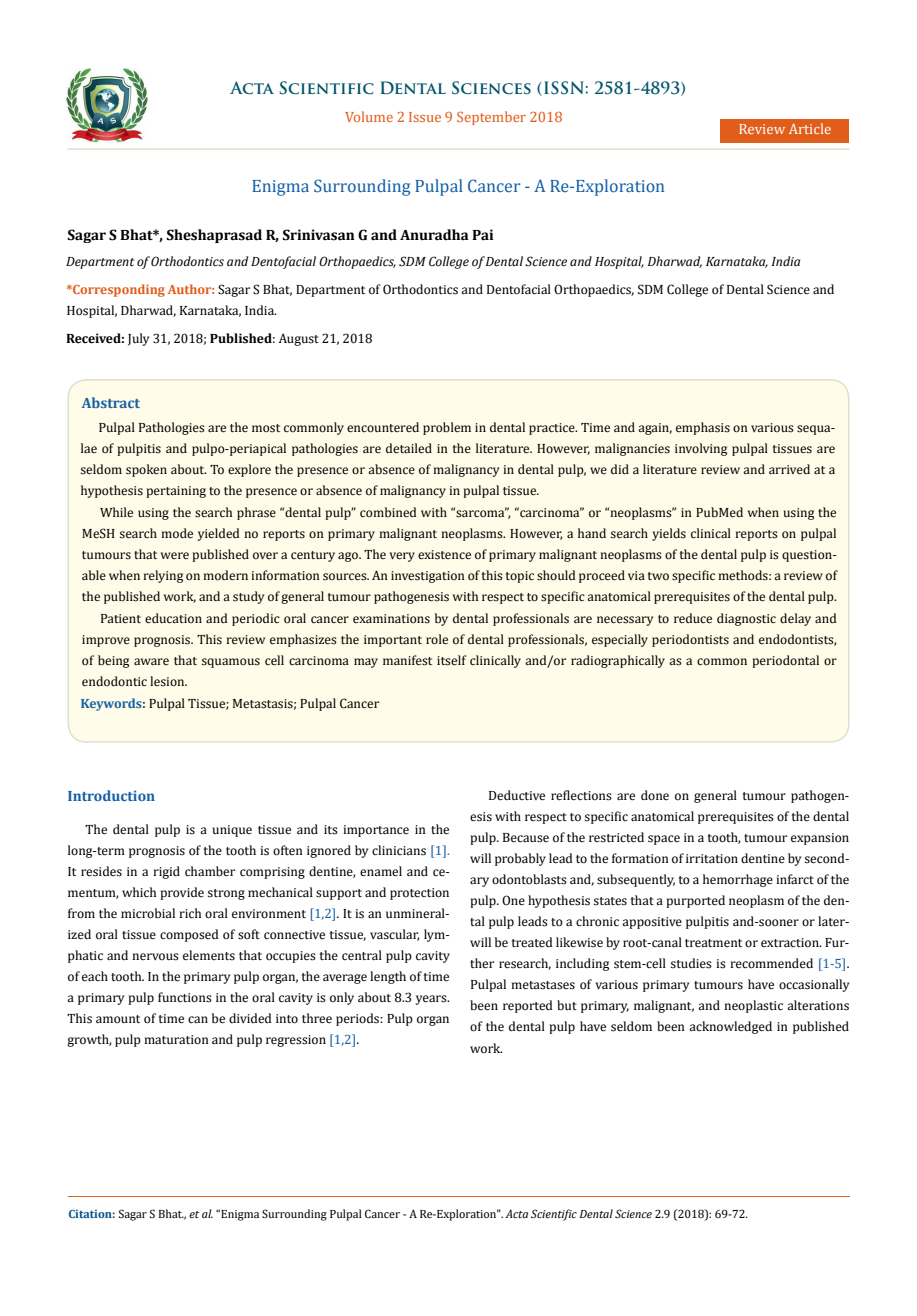
<style>
.page{position:relative;width:917px;height:1316px;background:#fff}
.page>*{position:absolute;margin:0;border:0;box-sizing:border-box;transform-origin:0 0}
.t1{font:18px "Cambria";color:#1560a6}
.t2{font:700 16.5px "Trajan Pro";color:#02546a}
.t3{font:700 15px "Cambria";color:#000}
.t4{font:15px "Cambria";color:#e05d1a}
.t5{font:700 15px "Cambria";color:#1560a6}
.t6{font:15px "Cambria";color:#fff}
.t7{font:13.5px/21px "Cambria";color:#000;text-align:justify}
.t8{font:italic 13.5px/28px "Cambria";color:#000}
.t9{font:12px "Cambria";color:#000}
.s1{font-weight:700;font-style:normal;color:#e05d1a}
.s2{font-style:normal}
.s3{font-weight:700}
.s4{font-weight:700;color:#1560a6}
.s5{font-weight:700;color:#0e546a}
.s6{color:#1560a6}
.s7{font-weight:700;color:#035089}
.s8{font-style:italic}
</style>
<div class="page">
<img style="left:67px;top:68px;width:80px;height:74px">
<div style="left:720px;top:119px;width:129px;height:23px;background:#e05d1a"></div>
<hr style="left:68px;top:1196px;width:782px;height:1px;background:#e05d1a">
<hr style="left:67px;top:148px;width:782px;height:2px;background:#e0dfcd">
<div style="left:68px;top:380px;width:780px;height:362px;background:#fffde9;border-radius:18px"></div>
<div style="left:67px;top:379px;width:782px;height:363px;border:2px solid #e0dfcd;border-radius:18px"></div>
<p class="t2" style="left:231px;top:77px;width:457px">Acta Scientific Dental Sciences (ISSN: 2581-4893)</p>
<p class="t4" style="left:345px;top:108px;width:219px">Volume 2 Issue 9 September 2018</p>
<p class="t6" style="left:738px;top:120px;width:94px">Review Article</p>
<h1 class="t1" style="left:251px;top:175px;width:415px">Enigma Surrounding Pulpal Cancer - A Re-Exploration</h1>
<p class="t3" style="left:67px;top:224px;width:428px">Sagar S Bhat*, Sheshaprasad R, Srinivasan G and Anuradha Pai</p>
<p class="t8" style="left:66px;top:247px;width:770px">Department of Orthodontics and Dentofacial Orthopaedics, SDM College of Dental Science and Hospital, Dharwad, Karnataka, India <span class="s1">*Corresponding Author:</span> <span class="s2">Sagar S Bhat, Department of Orthodontics and Dentofacial Orthopaedics, SDM College of Dental Science and</span></p>
<p class="t7" style="left:66px;top:300px;width:212px">Hospital, Dharwad, Karnataka, India.</p>
<p class="t7" style="left:66px;top:328px;width:308px"><span class="s3">Received:</span> July 31, 2018; <span class="s3">Published</span>: August 21, 2018</p>
<p class="t5" style="left:82px;top:392px;width:60px">Abstract</p>
<p class="t7" style="left:80px;top:416px;width:756px;text-indent:18px">Pulpal Pathologies are the most commonly encountered problem in dental practice. Time and again, emphasis on various sequa&shy;lae of pulpitis and pulpo-periapical pathologies are detailed in the literature. However, malignancies involving pulpal tissues are seldom spoken about. To explore the presence or absence of malignancy in dental pulp, we did a literature review and arrived at a hypothesis pertaining to the presence or absence of malignancy in pulpal tissue.</p>
<p class="t7" style="left:100px;top:502px;width:738px">While using the search phrase “dental pulp” combined with “sarcoma”, “carcinoma” or “neoplasms” in PubMed when using the</p>
<p class="t7" style="left:82px;top:523px;width:756px">MeSH search mode yielded no reports on primary malignant neoplasms. However, a hand search yields clinical reports on pulpal</p>
<p class="t7" style="left:82px;top:544px;width:756px">tumours that were published over a century ago. The very existence of primary malignant neoplasms of the dental pulp is question-</p>
<p class="t7" style="left:82px;top:565px;width:756px">able when relying on modern information sources. An investigation of this topic should proceed via two specific methods: a review of</p>
<p class="t7" style="left:82px;top:586px;width:756px">the published work, and a study of general tumour pathogenesis with respect to specific anatomical prerequisites of the dental pulp.</p>
<p class="t7" style="left:100px;top:608px;width:738px">Patient education and periodic oral cancer examinations by dental professionals are necessary to reduce diagnostic delay and</p>
<p class="t7" style="left:82px;top:629px;width:756px">improve prognosis. This review emphasizes the important role of dental professionals, especially periodontists and endodontists,</p>
<p class="t7" style="left:82px;top:650px;width:756px">of being aware that squamous cell carcinoma may manifest itself clinically and/or radiographically as a common periodontal or</p>
<p class="t7" style="left:82px;top:671px;width:107px">endodontic lesion.</p>
<p class="t7" style="left:80px;top:692px;width:300px"><span class="s4">Keywords</span><span class="s5">:</span> Pulpal Tissue; Metastasis; Pulpal Cancer</p>
<p class="t5" style="left:67px;top:785px;width:89px">Introduction</p>
<p class="t7" style="left:67px;top:819px;width:384px;text-indent:18px">The dental pulp is a unique tissue and its importance in the long-term prognosis of the tooth is often ignored by clinicians <span class="s6">[1].<br></span>It resides in a rigid chamber comprising dentine, enamel and ce&shy;mentum, which provide strong mechanical support and protection from the microbial rich oral environment <span class="s6">[1,2]</span>. It is an unmineral&shy;ized oral tissue composed of soft connective tissue, vascular, lym&shy;phatic and nervous elements that occupies the central pulp cavity of each tooth. In the primary pulp organ, the average length of time a primary pulp functions in the oral cavity is only about 8.3 years.<br>This amount of time can be divided into three periods: Pulp organ growth, pulp maturation and pulp regression <span class="s6">[1,2]</span>.</p>
<p class="t7" style="left:470px;top:785px;width:381px;text-indent:18px">Deductive reflections are done on general tumour pathogen&shy;esis with respect to specific anatomical prerequisites of the dental pulp. Because of the restricted space in a tooth, tumour expansion will probably lead to the formation of irritation dentine by second&shy;ary odontoblasts and, subsequently, to a hemorrhage infarct of the pulp. One hypothesis states that a purported neoplasm of the den&shy;tal pulp leads to a chronic appositive pulpitis and-sooner or later&shy;will be treated likewise by root-canal treatment or extraction. Fur&shy;ther research, including stem-cell studies is recommended <span class="s6">[1-5]</span>.<br>Pulpal metastases of various primary tumours have occasionally been reported but primary, malignant, and neoplastic alterations of the dental pulp have seldom been acknowledged in published work.</p>
<p class="t9" style="left:68px;top:1206px;width:681px"><span class="s7">Citation:</span> Sagar S Bhat<span class="s8">., et al.</span> “Enigma Surrounding Pulpal Cancer - A Re-Exploration". <span class="s8">Acta Scientific Dental Science</span> 2.9 (2018): 69-72.</p>
</div>
